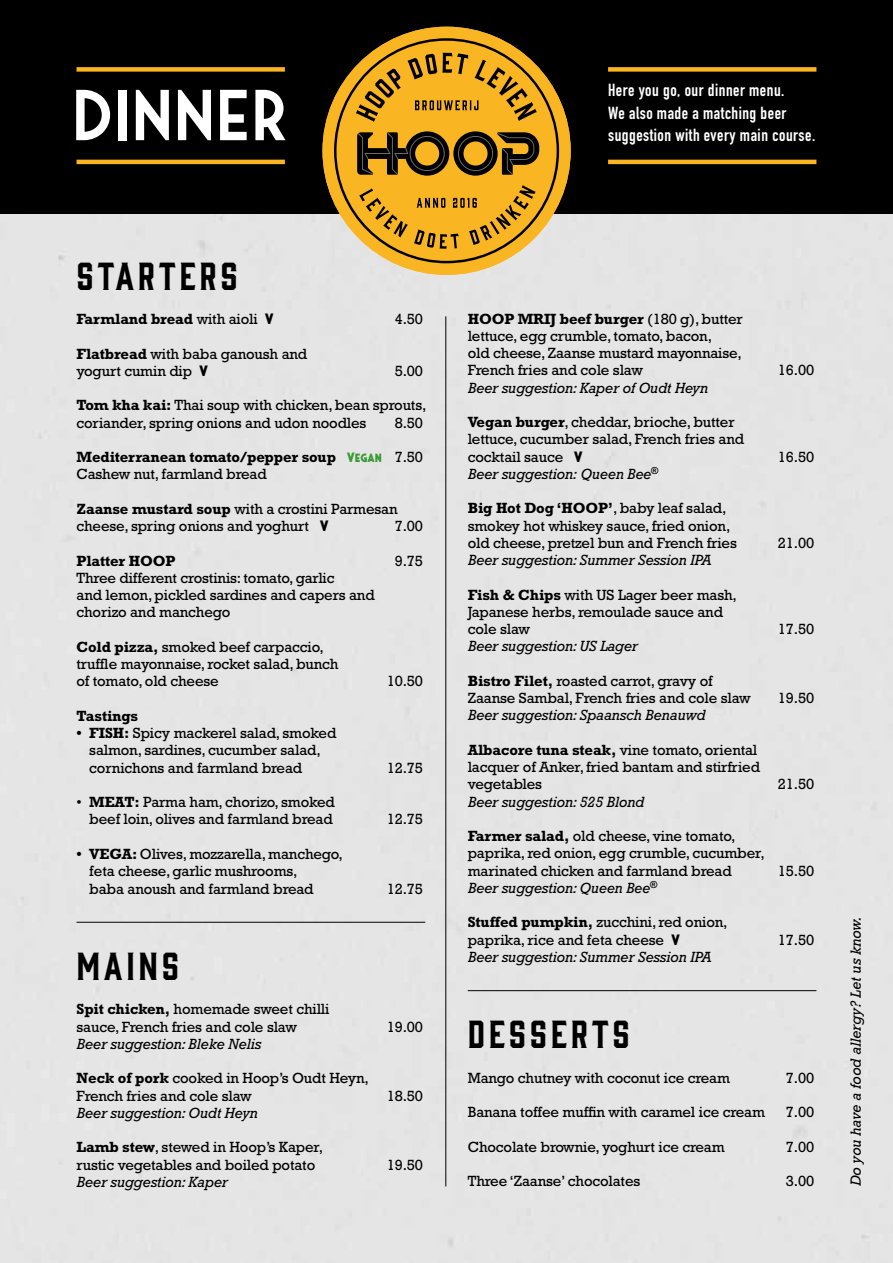
<style>
.page{position:relative;width:893px;height:1263px;background:#fff}
.page>*{position:absolute;margin:0;border:0;box-sizing:border-box;transform-origin:0 0}
.t1{font:600 72px "Saveur Sans";letter-spacing:.02em;color:#fff}
.t2{font:36px "Gin";letter-spacing:.1em;color:#000}
.t3{font:700 17.25px/22.5px "DIN Condensed";letter-spacing:.03em;color:#fff}
.t4{font:15px/17.2px "Rockwell Std";letter-spacing:-.01em;color:#000}
.t5{font:italic 15px "Rockwell Std";letter-spacing:-.01em;color:#000}
.t6{font:700 15px/17.2px "Rockwell Std";letter-spacing:-.01em;color:#000}
.s1{font-weight:400}
.s2{font-family:"Saveur Sans"}
.s3{font-weight:700}
.s4{font-family:"Saveur Sans";font-weight:700}
.s5{font-family:"Saveur Sans";font-size:13.5px;color:#3b9a32}
.s6{font-family:"Saveur Sans";font-size:12px;color:#3b9a32}
</style>
<div class="page">
<div style="left:0;top:0;width:893px;height:214px;background:#000"></div>
<hr style="left:77px;top:922px;width:348px;height:1px;background:#000">
<hr style="left:445px;top:316px;width:1px;height:870px;background:#000">
<hr style="left:468px;top:990px;width:348px;height:1px;background:#000">
<div style="left:322px;top:27px;width:249px;height:248px;background:#fab522;border-radius:50%"></div>
<svg style="left:356px;top:69px;width:45px;height:53px"></svg>
<svg style="left:359px;top:188px;width:49px;height:49px"></svg>
<svg style="left:357px;top:131px;width:182px;height:45px"></svg>
<svg style="left:407px;top:53px;width:130px;height:68px"></svg>
<svg style="left:414px;top:185px;width:122px;height:64px"></svg>
<div style="left:77px;top:67px;width:208px;height:5px;background:#fab522"></div>
<hr style="left:77px;top:160px;width:208px;height:4px;background:#fab522">
<div style="left:608px;top:67px;width:208px;height:5px;background:#fab522"></div>
<hr style="left:608px;top:160px;width:208px;height:4px;background:#fab522">
<h1 class="t1" style="left:72px;top:77px;width:216px">DINNER</h1>
<p class="t3" style="left:608px;top:79px;width:209px">Here you go, our dinner menu.<br>We also made a matching beer suggestion with every main course.</p>
<h2 class="t2" style="left:77px;top:251px;width:163px">STARTERS</h2>
<p class="t6" style="left:77px;top:310px;width:199px">Farmland bread <span class="s1">with aioli</span> <span class="s2">V</span></p>
<p class="t4" style="left:395px;top:310px;width:30px">4.50</p>
<p class="t4" style="left:77px;top:345px;width:232px"><span class="s3">Flatbread</span> with baba ganoush and yogurt cumin dip <span class="s4">V</span></p>
<p class="t4" style="left:395px;top:362px;width:30px">5.00</p>
<p class="t4" style="left:77px;top:397px;width:351px"><span class="s3">Tom kha kai:</span> Thai soup with chicken, bean sprouts, coriander, spring onions and udon noodles</p>
<p class="t4" style="left:395px;top:414px;width:30px">8.50</p>
<p class="t6" style="left:77px;top:448px;width:348px">Mediterranean tomato/pepper soup <span class="s5">V</span><span class="s6">EGAN</span> <span class="s1">7.50<br>Cashew nut, farmland bread</span></p>
<p class="t4" style="left:77px;top:500px;width:323px"><span class="s3">Zaanse mustard soup</span> with a crostini Parmesan cheese, spring onions and yoghurt <span class="s4">V</span></p>
<p class="t4" style="left:395px;top:517px;width:30px">7.00</p>
<p class="t6" style="left:77px;top:552px;width:100px">Platter HOOP</p>
<p class="t4" style="left:395px;top:552px;width:30px">9.75</p>
<p class="t4" style="left:77px;top:569px;width:300px">Three different crostinis: tomato, garlic<br>and lemon, pickled sardines and capers and chorizo and manchego</p>
<p class="t4" style="left:77px;top:638px;width:263px"><span class="s3">Cold pizza,</span> smoked beef carpaccio, truffle mayonnaise, rocket salad, bunch of tomato, old cheese</p>
<p class="t4" style="left:387px;top:673px;width:38px">10.50</p>
<p class="t6" style="left:77px;top:707px;width:63px">Tastings</p>
<p class="t4" style="left:89px;top:724px;width:249px;text-indent:-13px"><span class="s3">• FISH:</span> Spicy mackerel salad, smoked salmon, sardines, cucumber salad, cornichons and farmland bread</p>
<p class="t4" style="left:77px;top:793px;width:260px;text-align:right">• <span class="s3">MEAT:</span> Parma ham, chorizo, smoked beef loin, olives and farmland bread</p>
<p class="t4" style="left:89px;top:845px;width:255px;text-indent:-13px"><span class="s3">• VEGA:</span> Olives, mozzarella, manchego, feta cheese, garlic mushrooms,<br>baba anoush and farmland bread</p>
<p class="t4" style="left:387px;top:759px;width:38px">12.75</p>
<p class="t4" style="left:387px;top:811px;width:38px">12.75</p>
<p class="t4" style="left:387px;top:880px;width:38px">12.75</p>
<h2 class="t2" style="left:77px;top:941px;width:104px">MAINS</h2>
<p class="t4" style="left:77px;top:1000px;width:254px"><span class="s3">Spit chicken,</span> homemade sweet chilli sauce, French fries and cole slaw</p>
<p class="t5" style="left:77px;top:1035px;width:186px">Beer suggestion: Bleke Nelis</p>
<p class="t4" style="left:77px;top:1069px;width:294px"><span class="s3">Neck of pork</span> cooked in Hoop’s Oudt Heyn,<br>French fries and cole slaw</p>
<p class="t5" style="left:77px;top:1104px;width:183px">Beer suggestion: Oudt Heyn</p>
<p class="t4" style="left:77px;top:1138px;width:248px"><span class="s3">Lamb stew</span>, stewed in Hoop’s Kaper, rustic vegetables and boiled potato</p>
<p class="t5" style="left:77px;top:1173px;width:153px">Beer suggestion: Kaper</p>
<p class="t4" style="left:387px;top:1018px;width:38px">19.00</p>
<p class="t4" style="left:387px;top:1087px;width:38px">18.50</p>
<p class="t4" style="left:387px;top:1156px;width:38px">19.50</p>
<p class="t4" style="left:468px;top:310px;width:277px"><span class="s3">HOOP MRIJ beef burger</span> (180 g), butter lettuce, egg crumble, tomato, bacon,<br>old cheese, Zaanse mustard mayonnaise, French fries and cole slaw</p>
<p class="t5" style="left:468px;top:379px;width:242px">Beer suggestion: Kaper of Oudt Heyn</p>
<p class="t4" style="left:468px;top:413px;width:278px"><span class="s3">Vegan burger</span>, cheddar, brioche, butter lettuce, cucumber salad, French fries and cocktail sauce <span class="s4">V</span></p>
<p class="t5" style="left:468px;top:465px;width:192px">Beer suggestion: Queen Bee<sup>®</sup></p>
<p class="t4" style="left:468px;top:499px;width:271px"><span class="s3">Big Hot Dog ‘HOOP’</span>, baby leaf salad, smokey hot whiskey sauce, fried onion, old cheese, pretzel bun and French fries</p>
<p class="t5" style="left:468px;top:551px;width:245px">Beer suggestion: Summer Session IPA</p>
<p class="t4" style="left:468px;top:586px;width:271px"><span class="s3">Fish &amp; Chips</span> with US Lager beer mash,<br>Japanese herbs, remoulade sauce and cole slaw</p>
<p class="t5" style="left:468px;top:638px;width:172px">Beer suggestion: US Lager</p>
<p class="t4" style="left:468px;top:672px;width:285px"><span class="s3">Bistro Filet,</span> roasted carrot, gravy of<br>Zaanse Sambal, French fries and cole slaw</p>
<p class="t5" style="left:468px;top:707px;width:239px">Beer suggestion: Spaansch Benauwd</p>
<p class="t4" style="left:468px;top:741px;width:294px"><span class="s3">Albacore tuna steak,</span> vine tomato, oriental lacquer of Anker, fried bantam and stirfried vegetables</p>
<p class="t5" style="left:468px;top:793px;width:178px">Beer suggestion: 525 Blond</p>
<p class="t4" style="left:468px;top:827px;width:299px"><span class="s3">Farmer salad,</span> old cheese, vine tomato, paprika, red onion, egg crumble, cucumber, marinated chicken and farmland bread</p>
<p class="t5" style="left:468px;top:879px;width:191px">Beer suggestion: Queen Bee<sup>®</sup></p>
<p class="t4" style="left:468px;top:913px;width:261px"><span class="s3">Stuffed pumpkin,</span> zucchini, red onion, paprika, rice and feta cheese <span class="s4">V</span></p>
<p class="t5" style="left:468px;top:948px;width:245px">Beer suggestion: Summer Session IPA</p>
<p class="t4" style="left:778px;top:361px;width:38px">16.00</p>
<p class="t4" style="left:778px;top:448px;width:38px">16.50</p>
<p class="t4" style="left:778px;top:534px;width:38px">21.00</p>
<p class="t4" style="left:778px;top:620px;width:38px">17.50</p>
<p class="t4" style="left:778px;top:689px;width:38px">19.50</p>
<p class="t4" style="left:778px;top:775px;width:38px">21.50</p>
<p class="t4" style="left:778px;top:862px;width:38px">15.50</p>
<p class="t4" style="left:778px;top:931px;width:38px">17.50</p>
<h2 class="t2" style="left:468px;top:1009px;width:164px">DESSERTS</h2>
<p class="t4" style="left:468px;top:1069px;width:264px">Mango chutney with coconut ice cream</p>
<p class="t4" style="left:786px;top:1069px;width:30px">7.00</p>
<p class="t4" style="left:468px;top:1103px;width:299px">Banana toffee muffin with caramel ice cream</p>
<p class="t4" style="left:786px;top:1103px;width:30px">7.00</p>
<p class="t4" style="left:468px;top:1138px;width:258px">Chocolate brownie, yoghurt ice cream</p>
<p class="t4" style="left:786px;top:1138px;width:30px">7.00</p>
<p class="t4" style="left:468px;top:1172px;width:174px">Three ‘Zaanse’ chocolates</p>
<p class="t4" style="left:786px;top:1172px;width:30px">3.00</p>
<p class="t5" style="left:847px;top:1186px;width:271px;rotate:-90deg">Do you have a food allergy? Let us know.</p>
</div>
